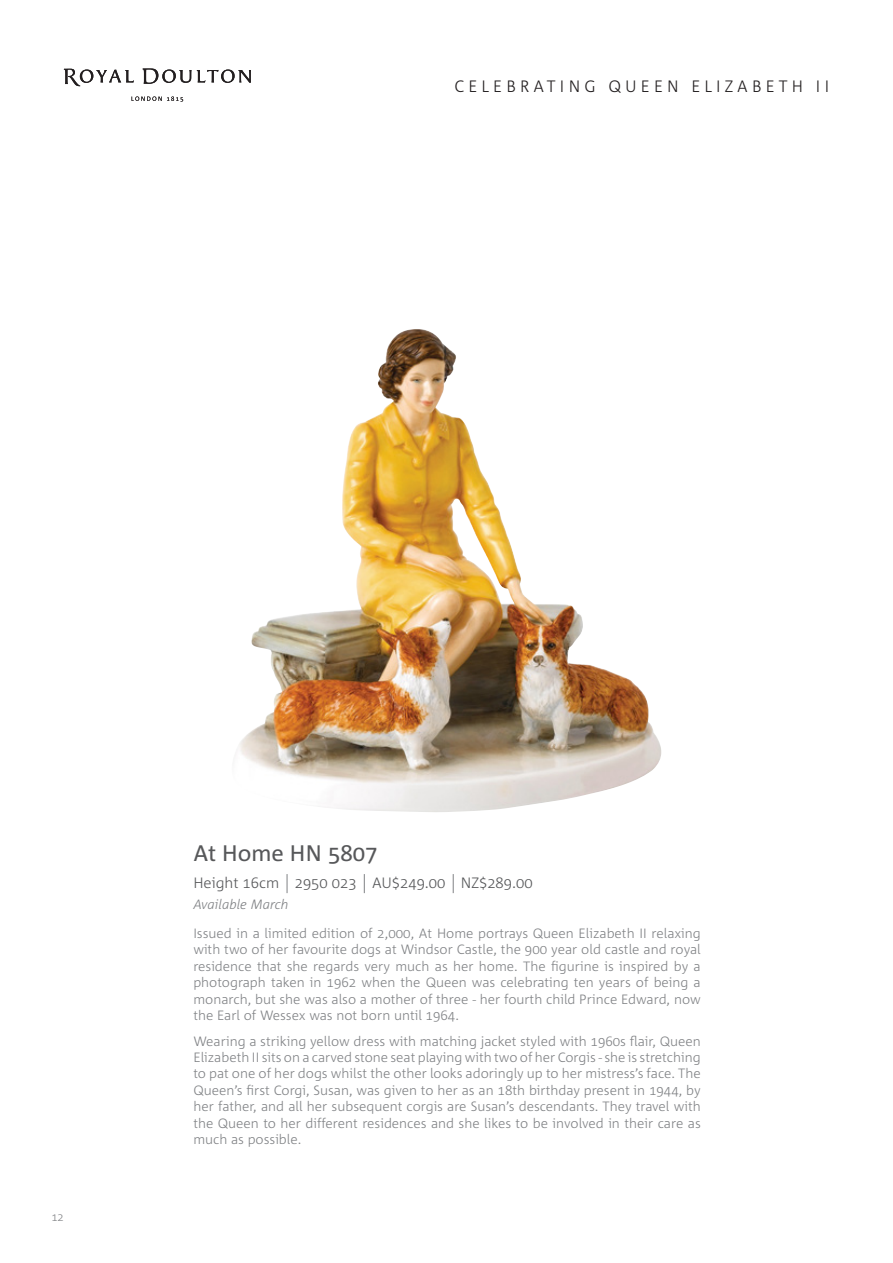
<style>
.page{position:relative;width:893px;height:1263px;background:#fff}
.page>*{position:absolute;margin:0;border:0;box-sizing:border-box;transform-origin:0 0}
.t1{font:22.5px "Corpid";color:#57585a}
.t2{font:300 16.5px "Corpid";letter-spacing:.25em;color:#231f20}
.t3{font:300 15px "Corpid";color:#57585a}
.t4{font:300 13.5px/16.5px "Corpid";color:#808285;text-align:justify}
.t5{font:italic 300 13.5px "Corpid";color:#808285}
</style>
<div class="page">
<svg style="left:142px;top:68px;width:49px;height:16px"></svg>
<svg style="left:197px;top:70px;width:54px;height:13px"></svg>
<svg style="left:64px;top:69px;width:70px;height:17px"></svg>
<svg style="left:132px;top:96px;width:51px;height:6px"></svg>
<svg style="left:287px;top:874px;width:1px;height:19px"></svg>
<svg style="left:364px;top:874px;width:1px;height:19px"></svg>
<svg style="left:453px;top:874px;width:1px;height:19px"></svg>
<img style="left:239px;top:329px;width:422px;height:483px">
<p class="t2" style="left:454px;top:77px;width:376px">CELEBRATING QUEEN ELIZABETH II</p>
<h1 class="t1" style="left:193px;top:841px;width:186px">At Home HN 5807</h1>
<p class="t3" style="left:193px;top:874px;width:341px">Height 16cm 2950 023 AU$249.00 NZ$289.00</p>
<p class="t5" style="left:193px;top:897px;width:97px">Available March</p>
<p class="t4" style="left:193px;top:925px;width:509px">Issued in a limited edition of 2,000, At Home portrays Queen Elizabeth II relaxing with two of her favourite dogs at Windsor Castle, the 900 year old castle and royal residence that she regards very much as her home. The figurine is inspired by a photograph taken in 1962 when the Queen was celebrating ten years of being a monarch, but she was also a mother of three - her fourth child Prince Edward, now the Earl of Wessex was not born until 1964.</p>
<p class="t4" style="left:193px;top:1033px;width:509px">Wearing a striking yellow dress with matching jacket styled with 1960s flair, Queen Elizabeth II sits on a carved stone seat playing with two of her Corgis - she is stretching to pat one of her dogs whilst the other looks adoringly up to her mistress’s face. The Queen’s first Corgi, Susan, was given to her as an 18th birthday present in 1944, by her father, and all her subsequent corgis are Susan’s descendants. They travel with the Queen to her different residences and she likes to be involved in their care as much as possible.</p>
</div>
